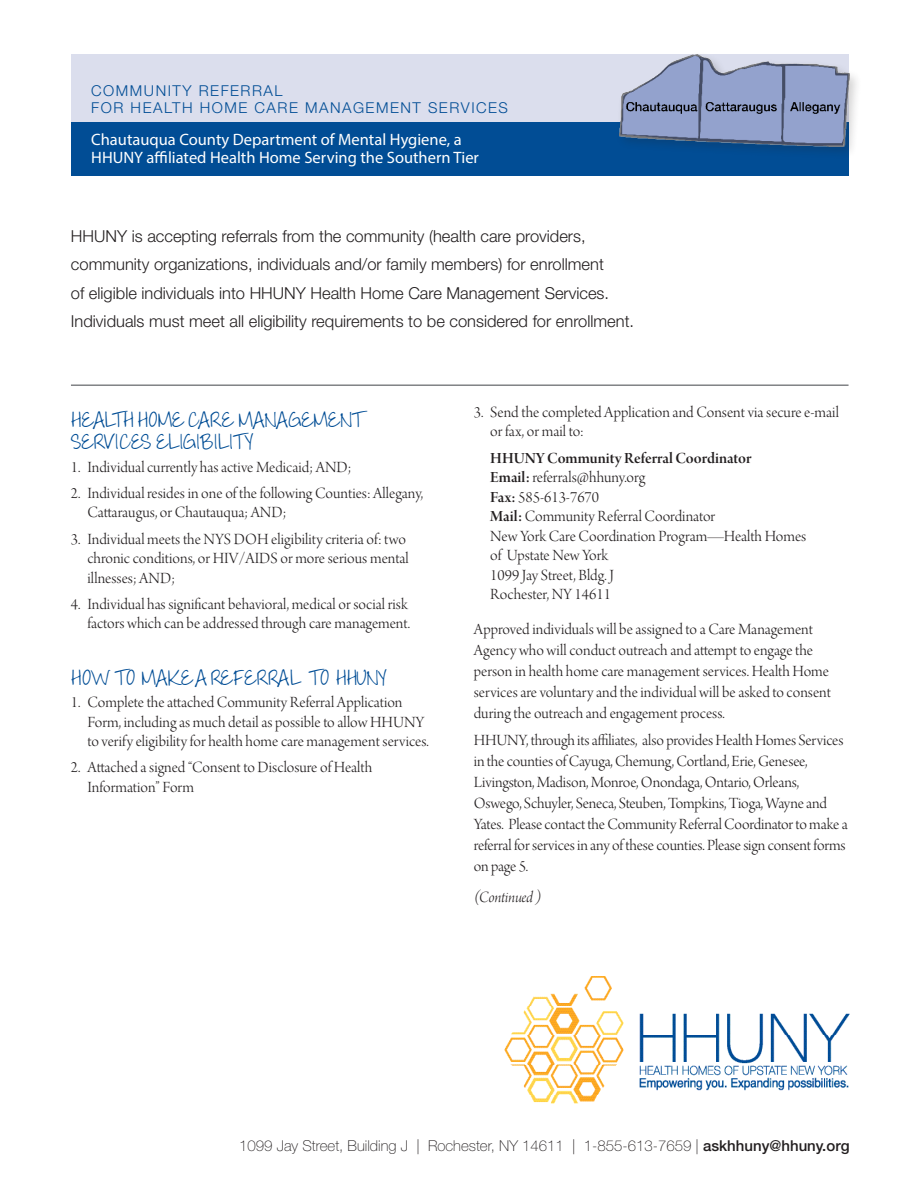
<style>
.page{position:relative;width:918px;height:1188px;background:#fff}
.page>*{position:absolute;margin:0;border:0;box-sizing:border-box;transform-origin:0 0}
.t1{font:22.5px/22.5px "Throw My Hands Upinthe Air";letter-spacing:-.01em;color:#014d95}
.t2{font:16.5px/19.5px "Arno Pro Light 36 pt";color:#231f20}
.t3{font:300 16.5px/28.5px "Helvetica Neue LT Std";color:#231f20}
.t4{font:16.5px/18px "Myriad Pro";color:#fff}
.t5{font:16.5px "Arno Pro Light Italic 36 pt";letter-spacing:-.005em;color:#231f20}
.t6{font:100 15px "Helvetica Neue LT Std";color:#231f20}
.t7{font:300 15px/16.5px "Helvetica Neue LT Std";letter-spacing:.1em;color:#014d95}
.s1{font-family:"Arno Pro Semibold 36 pt"}
.s2{font-weight:500}
</style>
<div class="page">
<hr style="left:71px;top:384px;width:778px;height:2px;background:#808285">
<img style="left:505px;top:976px;width:344px;height:127px">
<div style="left:71px;top:54px;width:778px;height:68px;background:#dbdeed"></div>
<div style="left:71px;top:122px;width:778px;height:54px;background:#014d95"></div>
<div style="left:615px;top:51px;width:248px;height:109px;background:#231f20;opacity:.2"></div>
<img style="left:619px;top:53px;width:232px;height:96px">
<p class="t7" style="left:91px;top:82px;width:418px">COMMUNITY REFERRAL<br>FOR HEALTH HOME CARE MANAGEMENT SERVICES</p>
<p class="t4" style="left:91px;top:131px;width:389px">Chautauqua County Department of Mental Hygiene, a<br>HHUNY affiliated Health Home Serving the Southern Tier</p>
<p class="t3" style="left:71px;top:221px;width:565px">HHUNY is accepting referrals from the community (health care providers, community organizations, individuals and/or family members) for enrollment<br>of eligible individuals into HHUNY Health Home Care Management Services.<br>Individuals must meet all eligibility requirements to be considered for enrollment.</p>
<p class="t1" style="left:71px;top:409px;width:291px">HEALTH HOME CARE MANAGEMENT<br>SERVICES ELIGIBILITY</p>
<p class="t2" style="left:71px;top:458px;width:282px">1. Individual currently has active Medicaid; AND;</p>
<p class="t2" style="left:87px;top:484px;width:337px;text-indent:-16px">2. Individual resides in one of the following Counties: Allegany,<br>Cattaraugus, or Chautauqua; AND;</p>
<p class="t2" style="left:87px;top:530px;width:323px;text-indent:-16px">3. Individual meets the NYS DOH eligibility criteria of: two chronic conditions, or HIV/AIDS or more serious mental illnesses; AND;</p>
<p class="t2" style="left:71px;top:595px;width:341px;text-align:right">4. Individual has significant behavioral, medical or social risk factors which can be addressed through care management.</p>
<p class="t1" style="left:71px;top:667px;width:318px">HOW TO MAKE A REFERRAL TO HHUNY</p>
<p class="t2" style="left:87px;top:694px;width:343px;text-indent:-16px">1. Complete the attached Community Referral Application<br>Form, including as much detail as possible to allow HHUNY to verify eligibility for health home care management services.</p>
<p class="t2" style="left:87px;top:759px;width:286px;text-indent:-16px">2. Attached a signed “Consent to Disclosure of Health<br>Information” Form</p>
<p class="t2" style="left:490px;top:403px;width:350px;text-indent:-16px">3. Send the completed Application and Consent via secure e-mail or fax, or mail to:</p>
<p class="t2" style="left:490px;top:449px;width:318px"><span class="s1">HHUNY Community Referral Coordinator<br>Email:</span> referrals@hhuny.org<br><span class="s1">Fax:</span> 585-613-7670<br><span class="s1">Mail:</span> Community Referral Coordinator<br>New York Care Coordination Program—Health Homes of Upstate New York<br>1099 Jay Street, Bldg. J<br>Rochester, NY 14611</p>
<p class="t2" style="left:474px;top:619px;width:359px;line-height:21px">Approved individuals will be assigned to a Care Management Agency who will conduct outreach and attempt to engage the person in health home care management services. Health Home services are voluntary and the individual will be asked to consent during the outreach and engagement process.</p>
<p class="t2" style="left:474px;top:731px;width:376px;line-height:21px">HHUNY, through its affiliates, also provides Health Homes Services in the counties of Cayuga, Chemung, Cortland, Erie, Genesee, Livingston, Madison, Monroe, Onondaga, Ontario, Orleans, Oswego, Schuyler, Seneca, Steuben, Tompkins, Tioga, Wayne and Yates. Please contact the Community Referral Coordinator to make a referral for services in any of these counties. Please sign consent forms on page 5.</p>
<p class="t5" style="left:474px;top:887px;width:69px">(Continued )</p>
<p class="t6" style="left:239px;top:1137px;width:612px">1099 Jay Street, Building J | Rochester, NY 14611 | 1-855-613-7659 | <span class="s2">askhhuny@hhuny.org</span></p>
</div>
